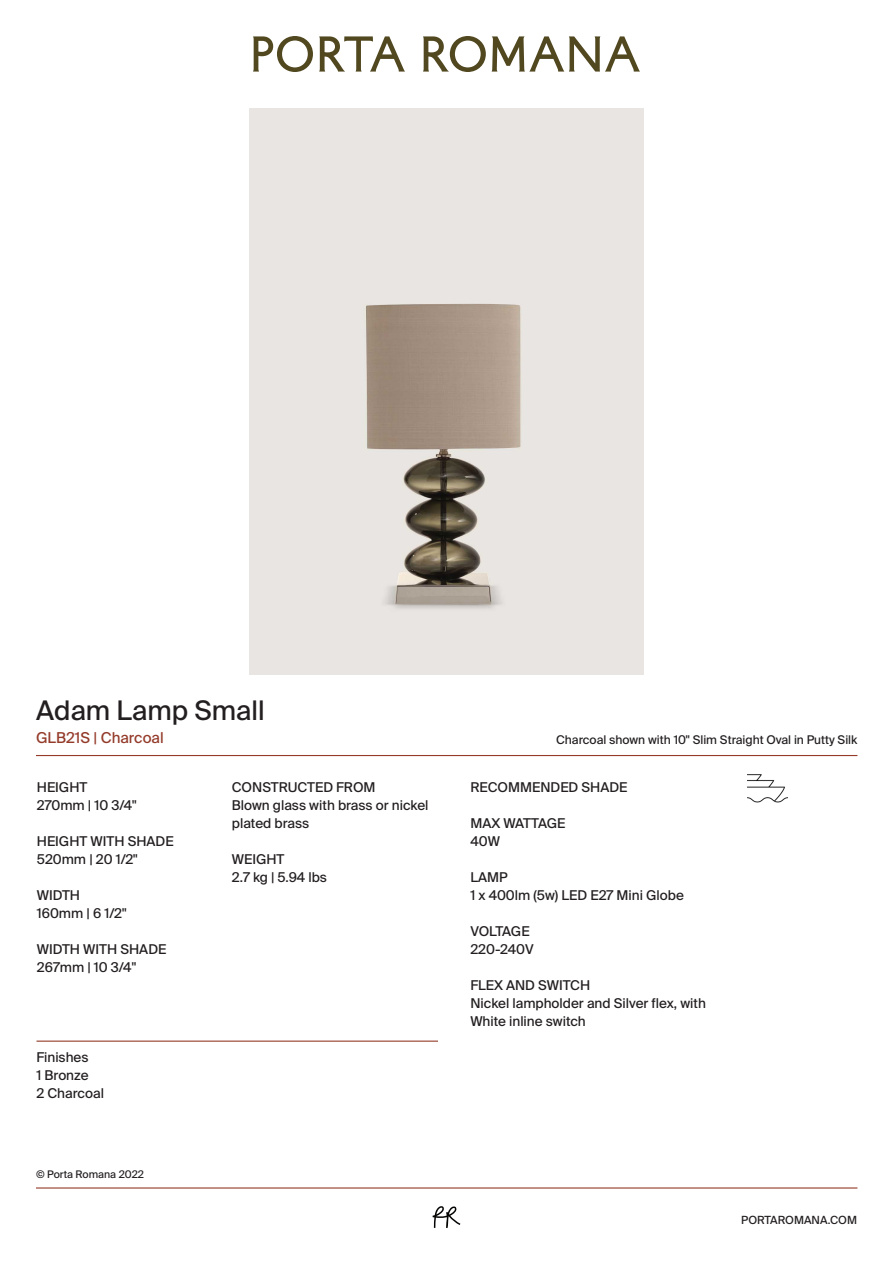
<style>
.page{position:relative;width:893px;height:1263px;background:#fff}
.page>*{position:absolute;margin:0;border:0;box-sizing:border-box;transform-origin:0 0}
.t1{font:27px "Suisse Intl";color:#231f20}
.t2{font:15px "Suisse Intl";color:#943b2a}
.t3{font:13.5px/18px "Suisse Intl";color:#231f20}
.t4{font:12px "Suisse Intl";color:#231f20}
.t5{font:11.25px "Suisse Intl";color:#231f20}
.t6{font:10.5px "Suisse Intl";color:#231f20}
</style>
<div class="page">
<hr style="left:36px;top:755px;width:821px;height:1px;background:#943b2a">
<img style="left:250px;top:108px;width:393px;height:566px">
<svg style="left:253px;top:36px;width:60px;height:36px"></svg>
<svg style="left:319px;top:36px;width:86px;height:36px"></svg>
<svg style="left:423px;top:36px;width:63px;height:36px"></svg>
<svg style="left:492px;top:36px;width:148px;height:36px"></svg>
<hr style="left:36px;top:1040px;width:402px;height:2px;background:#943b2a">
<svg style="left:433px;top:1206px;width:27px;height:22px"></svg>
<hr style="left:36px;top:1187px;width:821px;height:1px;background:#943b2a">
<img style="left:747px;top:774px;width:40px;height:29px">
<h1 class="t1" style="left:36px;top:695px;width:230px">Adam Lamp Small</h1>
<p class="t2" style="left:36px;top:729px;width:129px">GLB21S | Charcoal</p>
<p class="t4" style="left:556px;top:733px;width:303px">Charcoal shown with 10" Slim Straight Oval in Putty Silk</p>
<p class="t3" style="left:37px;top:778px;width:101px">HEIGHT<br>270mm | 10 3/4"</p>
<p class="t3" style="left:37px;top:832px;width:138px">HEIGHT WITH SHADE<br>520mm | 20 1/2"</p>
<p class="t3" style="left:37px;top:886px;width:91px">WIDTH<br>160mm | 6 1/2"</p>
<p class="t3" style="left:37px;top:940px;width:131px">WIDTH WITH SHADE<br>267mm | 10 3/4"</p>
<p class="t3" style="left:36px;top:1048px;width:69px">Finishes<br>1 Bronze<br>2 Charcoal</p>
<p class="t6" style="left:36px;top:1168px;width:109px">© Porta Romana 2022</p>
<p class="t3" style="left:232px;top:778px;width:198px">CONSTRUCTED FROM<br>Blown glass with brass or nickel plated brass</p>
<p class="t3" style="left:232px;top:850px;width:97px">WEIGHT<br>2.7 kg | 5.94 lbs</p>
<p class="t3" style="left:470px;top:778px;width:159px">RECOMMENDED SHADE</p>
<p class="t3" style="left:470px;top:814px;width:97px">MAX WATTAGE<br>40W</p>
<p class="t3" style="left:470px;top:868px;width:215px">LAMP<br>1 x 400lm (5w) LED E27 Mini Globe</p>
<p class="t3" style="left:470px;top:922px;width:65px">VOLTAGE<br>220-240V</p>
<p class="t3" style="left:470px;top:976px;width:237px">FLEX AND SWITCH<br>Nickel lampholder and Silver flex, with<br>White inline switch</p>
<p class="t5" style="left:741px;top:1213px;width:117px">PORTAROMANA.COM</p>
</div>
